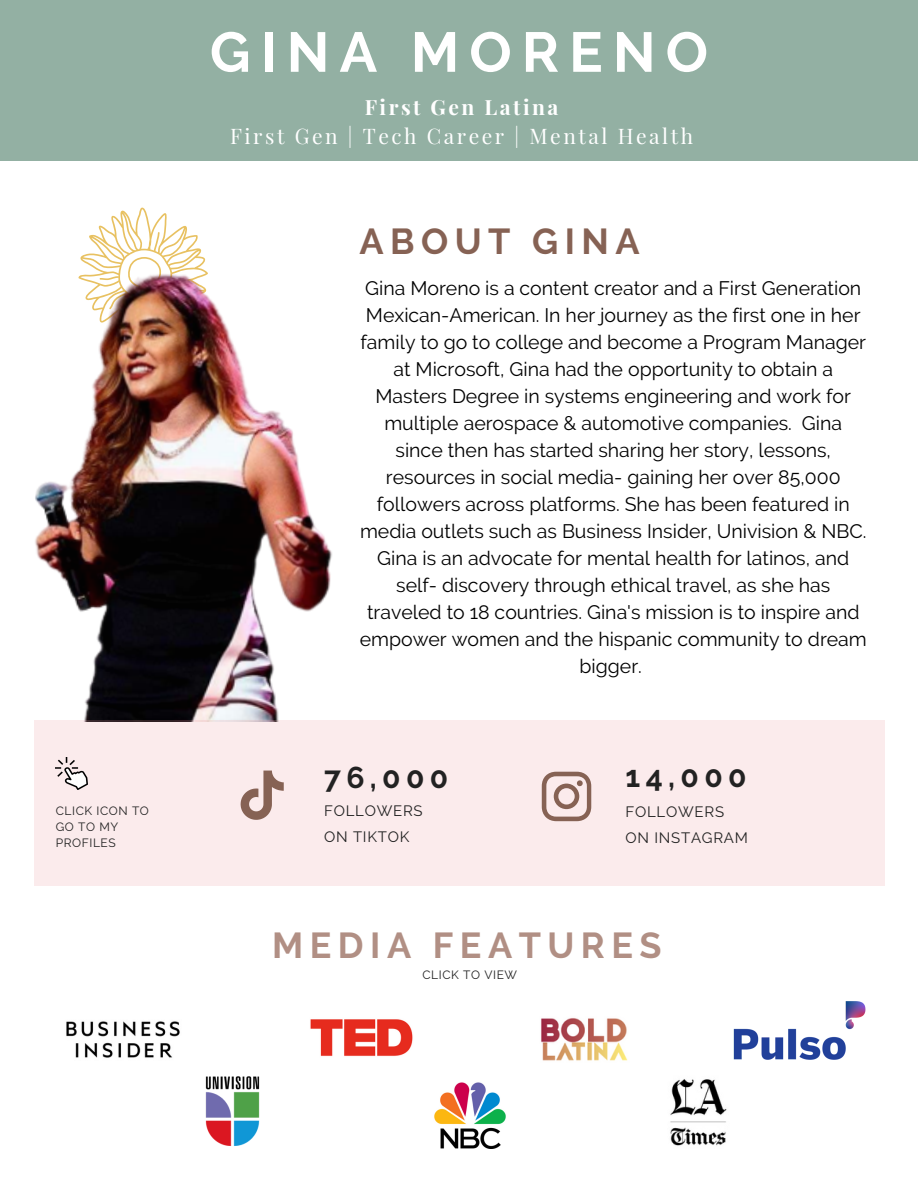
<style>
.page{position:relative;width:918px;height:1188px;background:#fff}
.page>*{position:absolute;margin:0;border:0;box-sizing:border-box;transform-origin:0 0}
.t1{font:700 55.95px "Raleway";letter-spacing:.18em;color:#fff}
.t2{font:700 36px "Raleway";letter-spacing:.18em;color:#b18f84}
.t3{font:700 36px "Raleway";letter-spacing:.18em;color:#866254}
.t4{font:700 30px "Raleway";letter-spacing:.18em;color:#222}
.t5{font:21px "Playfair Display";letter-spacing:.12em;color:#fff}
.t6{font:700 21px "Playfair Display";letter-spacing:.12em;color:#fff}
.t7{font:19.5px/27px "Raleway";color:#000;text-align:center}
.t8{font:15px/25.8px "Raleway";letter-spacing:.05em;color:#222}
.t9{font:12px/16px "Raleway";letter-spacing:.05em;color:#222}
</style>
<div class="page">
<div style="left:0;top:0;width:918px;height:160px;background:#93b0a3"></div>
<img style="left:34px;top:207px;width:492px;height:514px">
<div style="left:34px;top:721px;width:850px;height:165px;background:#fbebec"></div>
<img style="left:670px;top:1079px;width:57px;height:67px">
<img style="left:310px;top:1019px;width:103px;height:37px">
<img style="left:541px;top:1018px;width:87px;height:43px">
<img style="left:66px;top:1021px;width:114px;height:37px">
<img style="left:434px;top:1082px;width:72px;height:66px">
<img style="left:205px;top:1076px;width:55px;height:70px">
<img style="left:734px;top:1001px;width:131px;height:59px">
<img style="left:56px;top:757px;width:32px;height:33px">
<svg style="left:542px;top:772px;width:49px;height:49px"></svg>
<svg style="left:241px;top:771px;width:42px;height:49px"></svg>
<p class="t9" style="left:56px;top:802px;width:95px">CLICK ICON TO<br>GO TO MY<br>PROFILES</p>
<p class="t1" style="left:210px;top:19px;width:500px">GINA MORENO</p>
<p class="t6" style="left:365px;top:92px;width:195px">First Gen Latina</p>
<p class="t5" style="left:230px;top:121px;width:464px">First Gen | Tech Career | Mental Health</p>
<p class="t3" style="left:359px;top:220px;width:282px">ABOUT GINA</p>
<p class="t7" style="left:360px;top:274px;width:509px">Gina Moreno is a content creator and a First Generation Mexican-American. In her journey as the first one in her family to go to college and become a Program Manager at Microsoft, Gina had the opportunity to obtain a Masters Degree in systems engineering and work for multiple aerospace &amp; automotive companies. Gina since then has started sharing her story, lessons, resources in social media- gaining her over 85,000 followers across platforms. She has been featured in media outlets such as Business Insider, Univision &amp; NBC.<br>Gina is an advocate for mental health for latinos, and self- discovery through ethical travel, as she has traveled to 18 countries. Gina's mission is to inspire and empower women and the hispanic community to dream bigger.</p>
<p class="t4" style="left:324px;top:759px;width:126px">76,000</p>
<p class="t8" style="left:324px;top:798px;width:100px">FOLLOWERS</p>
<p class="t8" style="left:324px;top:824px;width:87px">ON TIKTOK</p>
<p class="t4" style="left:626px;top:759px;width:123px">14,000</p>
<p class="t8" style="left:626px;top:799px;width:124px">FOLLOWERS<br>ON INSTAGRAM</p>
<p class="t2" style="left:272px;top:924px;width:391px">MEDIA FEATURES</p>
<p class="t9" style="left:422px;top:967px;width:96px">CLICK TO VIEW</p>
</div>
